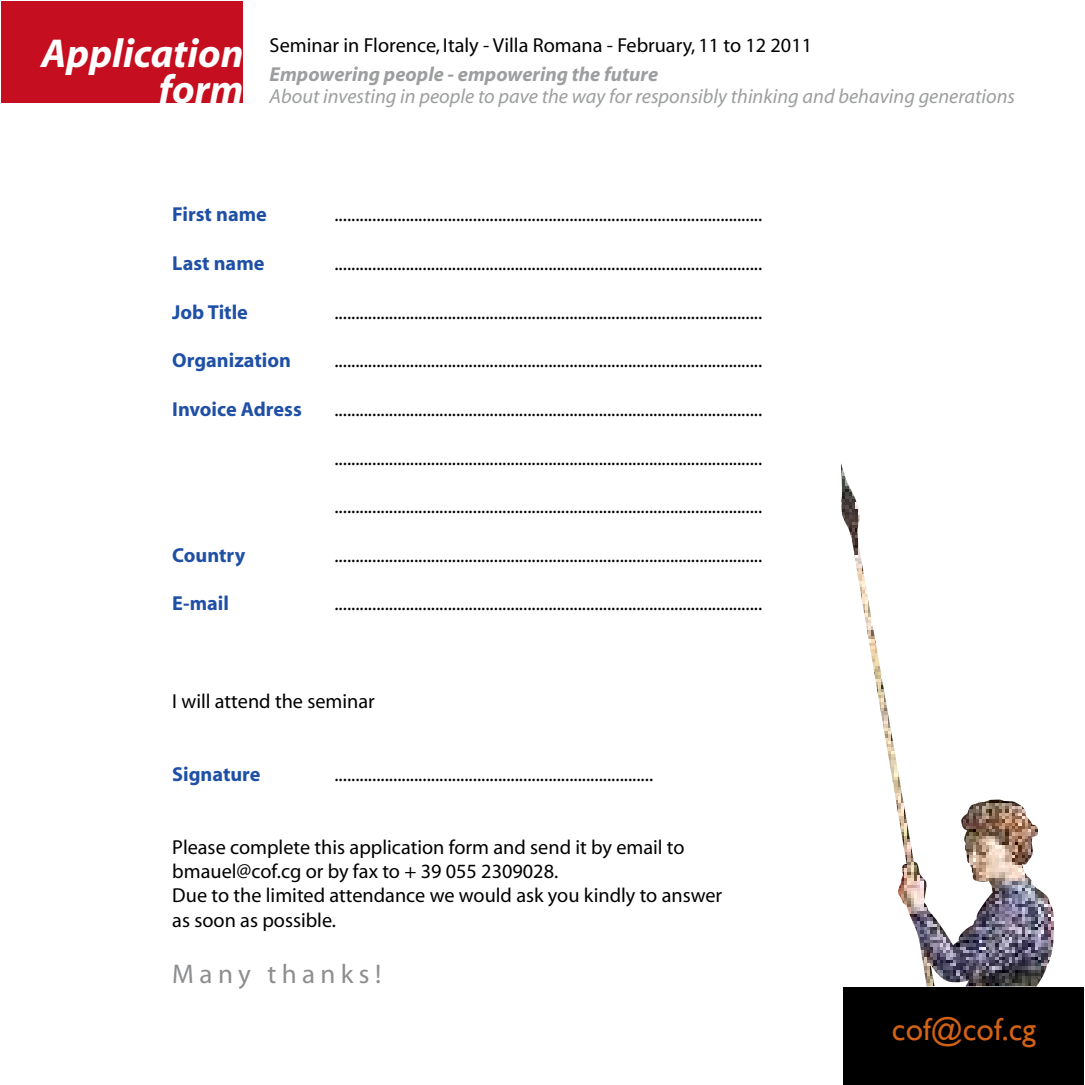
<style>
.page{position:relative;width:1085px;height:1085px;background:#fff}
.page>*{position:absolute;margin:0;border:0;box-sizing:border-box;transform-origin:0 0}
.t1{font:italic 700 40.5px/36px "Myriad";color:#fff;text-align:right}
.t2{font:31.5px "Gill Sans";color:#d36215}
.t3{font:27px "Myriad";letter-spacing:.2em;color:#8d8e90}
.t4{font:20.25px/24.3px "Myriad";color:#000}
.t5{font:italic 20.25px "Myriad";color:#9c9e9f}
.t6{font:700 20.25px "Myriad";color:#1f50a6}
.t7{font:italic 700 20.25px "Myriad";color:#9c9e9f}
</style>
<div class="page">
<div style="left:1px;top:1px;width:242px;height:102px;background:#c50e1f"></div>
<div style="left:843px;top:987px;width:240px;height:97px;background:#000"></div>
<img style="left:841px;top:463px;width:212px;height:523px">
<h1 class="t1" style="left:41px;top:37px;width:204px">Application form</h1>
<p class="t4" style="left:269px;top:34px;width:544px">Seminar in Florence, Italy - Villa Romana - February, 11 to 12 2011</p>
<p class="t7" style="left:269px;top:63px;width:390px">Empowering people - empowering the future</p>
<p class="t5" style="left:269px;top:86px;width:746px">About investing in people to pave the way for responsibly thinking and behaving generations</p>
<p class="t6" style="left:172px;top:204px;width:96px">First name</p>
<p class="t4" style="left:334px;top:203px;width:429px">......................................................................................................</p>
<p class="t6" style="left:172px;top:253px;width:94px">Last name</p>
<p class="t4" style="left:334px;top:252px;width:429px">......................................................................................................</p>
<p class="t6" style="left:172px;top:301px;width:77px">Job Title</p>
<p class="t4" style="left:334px;top:300px;width:429px">......................................................................................................</p>
<p class="t6" style="left:172px;top:350px;width:120px">Organization</p>
<p class="t4" style="left:334px;top:349px;width:429px">......................................................................................................</p>
<p class="t6" style="left:172px;top:398px;width:131px">Invoice Adress</p>
<p class="t4" style="left:334px;top:398px;width:429px">......................................................................................................</p>
<p class="t4" style="left:334px;top:446px;width:429px">......................................................................................................</p>
<p class="t4" style="left:334px;top:495px;width:429px">......................................................................................................</p>
<p class="t6" style="left:172px;top:544px;width:74px">Country</p>
<p class="t4" style="left:334px;top:543px;width:429px">......................................................................................................</p>
<p class="t6" style="left:172px;top:593px;width:58px">E-mail</p>
<p class="t4" style="left:334px;top:592px;width:429px">......................................................................................................</p>
<p class="t4" style="left:172px;top:689px;width:204px">I will attend the seminar</p>
<p class="t6" style="left:172px;top:763px;width:90px">Signature</p>
<p class="t4" style="left:334px;top:762px;width:320px">............................................................................</p>
<p class="t4" style="left:172px;top:835px;width:551px">Please complete this application form and send it by email to bmauel@cof.cg or by fax to + 39 055 2309028.<br>Due to the limited attendance we would ask you kindly to answer as soon as possible.</p>
<h3 class="t3" style="left:172px;top:960px;width:210px">Many thanks!</h3>
<h2 class="t2" style="left:891px;top:1010px;width:146px">cof@cof.cg</h2>
</div>
